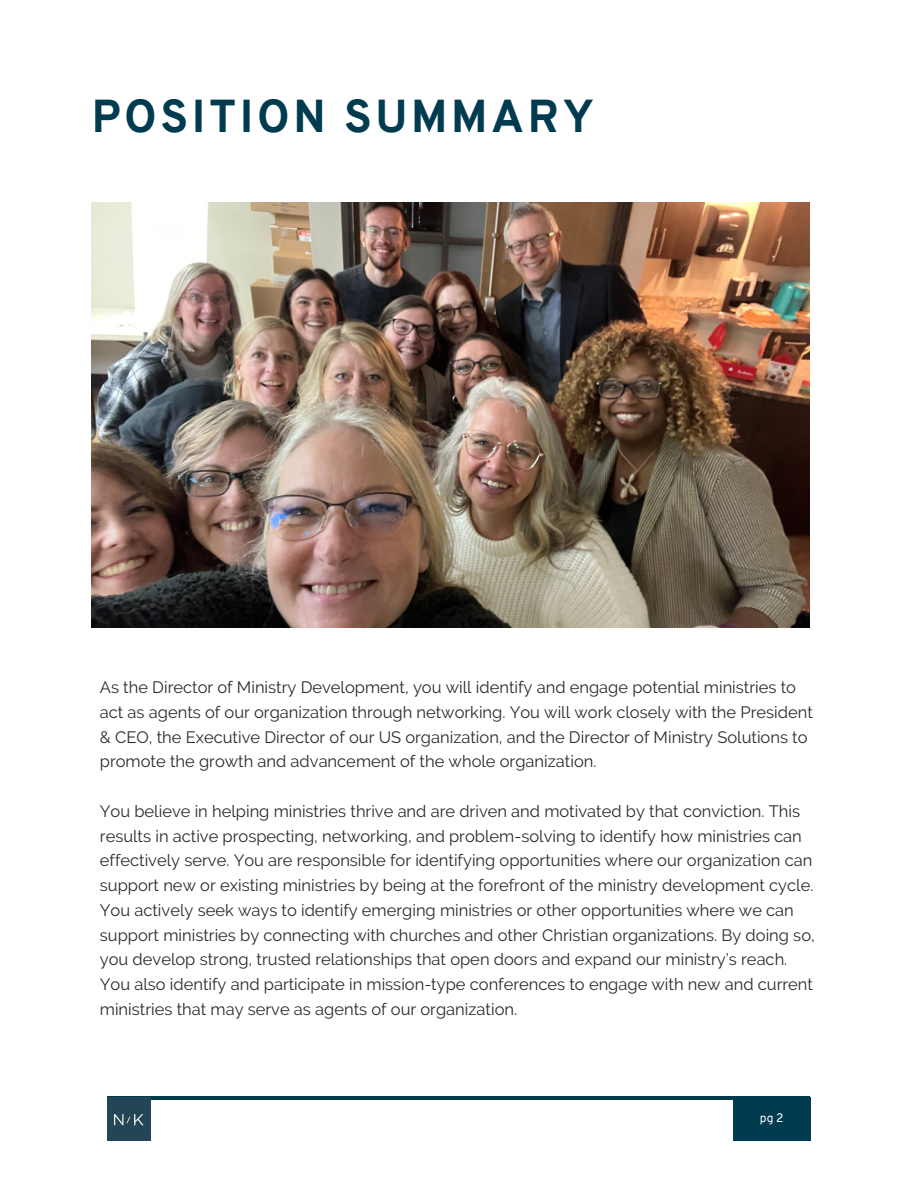
<style>
.page{position:relative;width:918px;height:1188px;background:#fff}
.page>*{position:absolute;margin:0;border:0;box-sizing:border-box;transform-origin:0 0}
.t1{font:800 45px "Overpass";letter-spacing:.08em;color:#013b4f}
.t2{font:16.5px/24.8px "Raleway";color:#2a2a2a}
.t3{font:12px "Overpass";color:#fff}
</style>
<div class="page">
<img style="left:92px;top:202px;width:718px;height:426px">
<hr style="left:108px;top:1096px;width:702px;height:4px;background:#013b4f">
<div style="left:733px;top:1098px;width:77px;height:43px;background:#013b4f"></div>
<img style="left:108px;top:1098px;width:42px;height:43px">
<h1 class="t1" style="left:92px;top:98px;width:504px">POSITION SUMMARY</h1>
<h2 class="t2" style="left:100px;top:675px;width:715px">As the Director of Ministry Development, you will identify and engage potential ministries to act as agents of our organization through networking. You will work closely with the President &amp; CEO, the Executive Director of our US organization, and the Director of Ministry Solutions to promote the growth and advancement of the whole organization.</h2>
<h2 class="t2" style="left:100px;top:799px;width:716px">You believe in helping ministries thrive and are driven and motivated by that conviction. This results in active prospecting, networking, and problem-solving to identify how ministries can effectively serve. You are responsible for identifying opportunities where our organization can support new or existing ministries by being at the forefront of the ministry development cycle.<br>You actively seek ways to identify emerging ministries or other opportunities where we can support ministries by connecting with churches and other Christian organizations. By doing so, you develop strong, trusted relationships that open doors and expand our ministry’s reach.<br>You also identify and participate in mission-type conferences to engage with new and current ministries that may serve as agents of our organization.</h2>
<p class="t3" style="left:760px;top:1113px;width:25px">pg 2</p>
</div>
